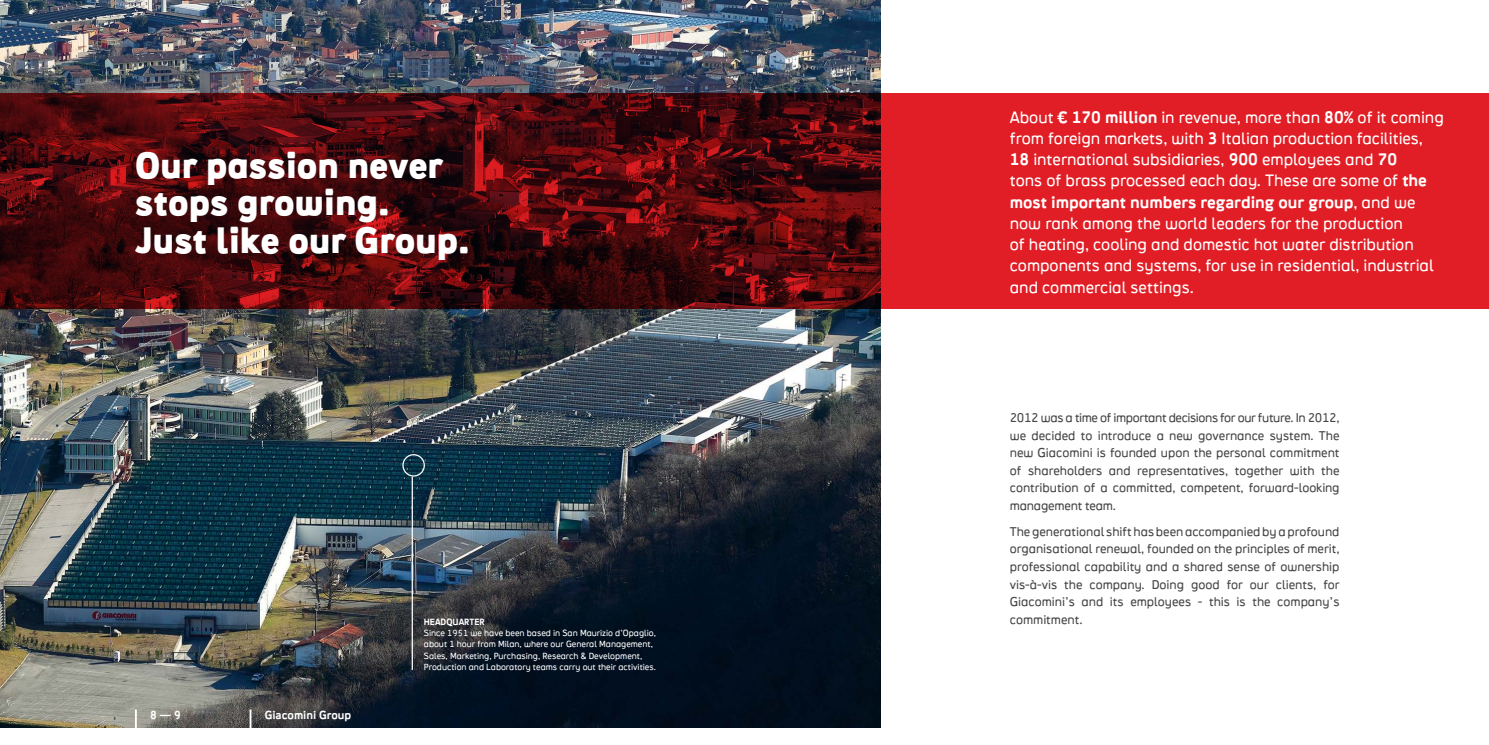
<style>
.page{position:relative;width:1489px;height:745px;background:#fff}
.page>*{position:absolute;margin:0;border:0;box-sizing:border-box;transform-origin:0 0}
.t1{font:35px/37.5px "Crank 8 Plus Five Alt";color:#fff}
.t2{font:16.25px/21.2px "Crank 8 Minus One Alt Tab";color:#fff}
.t3{font:16.25px "Crank 8 Plus Two Tab";color:#fff}
.t4{font:12.5px/17.5px "Crank 8 Minus One Alt Tab";color:#464547;text-align:justify}
.t5{font:11.25px "Crank 8 Plus Two Tab";color:#fff}
.t6{font:8.75px/11.2px "Crank 8 Minus One Alt Tab";color:#fff}
.t7{font:8.75px "Crank 8 Plus Two Tab";color:#fff}
.s1{font-family:"Crank 8 Plus Two Tab"}
.s2{font-family:"Crank 8 Minus One Alt Tab"}
</style>
<div class="page">
<img style="left:0;top:0;width:881px;height:726px">
<svg style="left:0;top:93px;width:1488px;height:215px;background:#861216"></svg>
<hr style="left:135px;top:709px;width:2px;height:35px;background:#fff">
<hr style="left:249px;top:709px;width:2px;height:35px;background:#fff">
<div style="left:402px;top:454px;width:23px;height:22px;border:1px solid #fff;border-radius:50%"></div>
<hr style="left:411px;top:476px;width:2px;height:193px;background:#fff">
<h1 class="t1" style="left:135px;top:145px;width:336px">Our passion never stops growing.<br>Just like our Group.</h1>
<p class="t5" style="left:150px;top:707px;width:32px">8 — 9</p>
<p class="t5" style="left:265px;top:707px;width:88px">Giacomini Group</p>
<p class="t7" style="left:424px;top:615px;width:62px">HEADQUARTER</p>
<p class="t6" style="left:424px;top:627px;width:233px">Since 1951 we have been based in San Maurizio d’Opaglio, about 1 hour from Milan, where our General Management, Sales, Marketing, Purchasing, Research &amp; Development, Production and Laboratory teams carry out their activities.</p>
<h2 class="t2" style="left:1009px;top:106px;width:435px">About <span class="s1">¤ 170 million</span> in revenue, more than <span class="s1">80%</span> of it coming from foreign markets, with <span class="s1">3</span> Italian production facilities, <span class="s1">18</span> international subsidiaries, <span class="s1">900</span> employees and <span class="s1">70<br></span>tons of brass processed each day. These are some of <span class="s1">the</span></h2>
<h2 class="t3" style="left:1009px;top:191px;width:407px">most important numbers regarding our group<span class="s2">, and we</span></h2>
<h2 class="t2" style="left:1009px;top:212px;width:425px">now rank among the world leaders for the production<br>of heating, cooling and domestic hot water distribution components and systems, for use in residential, industrial and commercial settings.</h2>
<p class="t4" style="left:1009px;top:408px;width:331px">2012 was a time of important decisions for our future. In 2012, we decided to introduce a new governance system. The new Giacomini is founded upon the personal commitment of shareholders and representatives, together with the contribution of a committed, competent, forward-looking management team.</p>
<p class="t4" style="left:1009px;top:522px;width:331px">The generational shift has been accompanied by a profound organisational renewal, founded on the principles of merit, professional capability and a shared sense of ownership vis-à-vis the company. Doing good for our clients, for Giacomini’s and its employees - this is the company’s commitment.</p>
</div>
